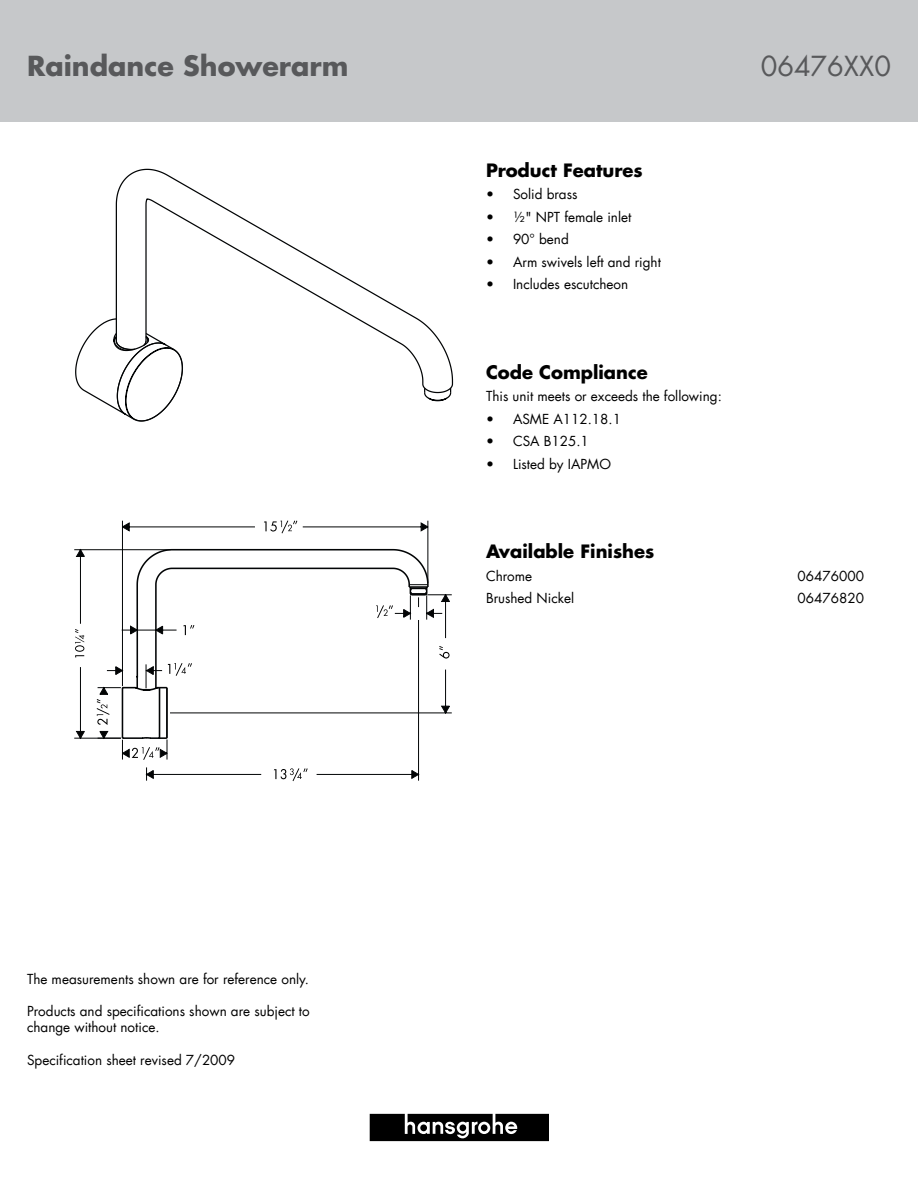
<style>
.page{position:relative;width:918px;height:1188px;background:#fff}
.page>*{position:absolute;margin:0;border:0;box-sizing:border-box;transform-origin:0 0}
.t1{font:700 27px "Futura LT";color:#58595b}
.t2{font:27px "Futura LT";color:#58595b}
.t3{font:700 18px "Futura LT";color:#000}
.t4{font:13.5px/22.5px "Futura LT";color:#000}
</style>
<div class="page">
<div style="left:0;top:0;width:918px;height:121px;background:#c6c8ca"></div>
<svg style="left:370px;top:1114px;width:178px;height:27px"></svg>
<svg style="left:431px;top:400px;width:14px;height:2px"></svg>
<svg style="left:115px;top:169px;width:338px;height:231px"></svg>
<svg style="left:75px;top:318px;width:109px;height:104px"></svg>
<svg style="left:145px;top:760px;width:275px;height:21px"></svg>
<svg style="left:122px;top:520px;width:307px;height:28px"></svg>
<svg style="left:264px;top:520px;width:33px;height:13px"></svg>
<svg style="left:274px;top:768px;width:34px;height:13px"></svg>
<svg style="left:74px;top:548px;width:378px;height:212px"></svg>
<h1 class="t1" style="left:27px;top:48px;width:323px">Raindance Showerarm</h1>
<h1 class="t2" style="left:761px;top:49px;width:132px">06476XX0</h1>
<h2 class="t3" style="left:486px;top:158px;width:158px">Product Features</h2>
<p class="t4" style="left:513px;top:183px;width:149px">Solid brass<br>½" NPT female inlet<br>90° bend<br>Arm swivels left and right<br>Includes escutcheon</p>
<p class="t4" style="left:486px;top:183px;width:9px;text-align:justify">• • • • •</p>
<h2 class="t3" style="left:486px;top:360px;width:163px">Code Compliance</h2>
<p class="t4" style="left:513px;top:385px;width:210px;text-indent:-27px">This unit meets or exceeds the following:<br>ASME A112.18.1<br>CSA B125.1<br>Listed by IAPMO</p>
<p class="t4" style="left:486px;top:408px;width:9px;text-align:justify">• • •</p>
<p class="t4" style="left:27px;top:968px;width:284px">The measurements shown are for reference only.</p>
<p class="t4" style="left:27px;top:1003px;width:284px;line-height:16.2px">Products and specifications shown are subject to change without notice.</p>
<p class="t4" style="left:27px;top:1049px;width:210px">Specification sheet revised 7/2009</p>
<h2 class="t3" style="left:486px;top:540px;width:170px">Available Finishes</h2>
<p class="t4" style="left:486px;top:565px;width:48px">Chrome</p>
<p class="t4" style="left:797px;top:565px;width:68px">06476000</p>
<p class="t4" style="left:486px;top:587px;width:90px">Brushed Nickel</p>
<p class="t4" style="left:797px;top:587px;width:68px">06476820</p>
</div>
